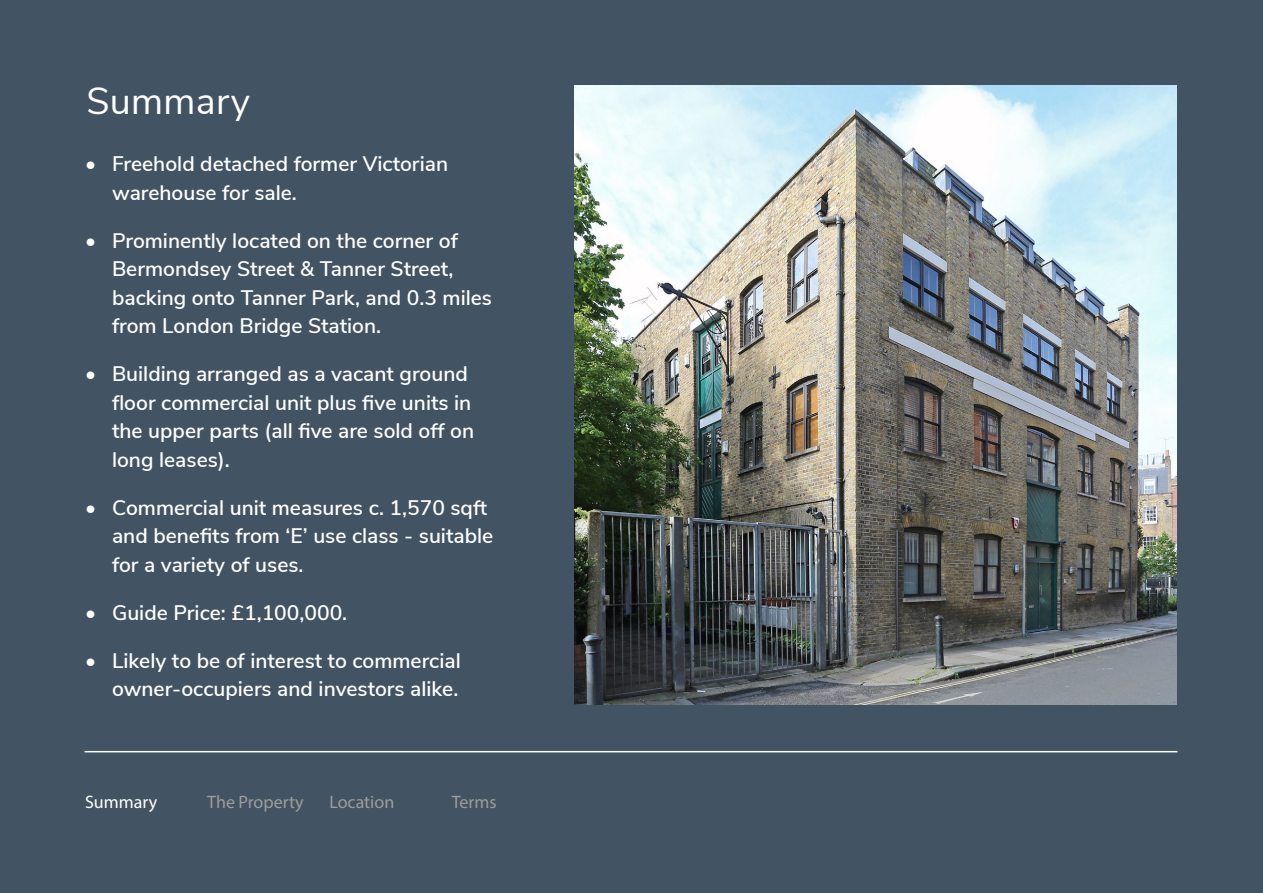
<style>
.page{position:relative;width:1263px;height:893px;background:#425363}
.page>*{position:absolute;margin:0;border:0;box-sizing:border-box;transform-origin:0 0}
.t1{font:37.5px "Nunito Sans";letter-spacing:.01em;color:#fff}
.t2{font:600 21px/28.5px "Nunito Sans";color:#fff}
.t3{font:18px "Myriad Pro";color:#9d9d9c}
.t4{font:18px "Myriad Pro";color:#fff}
</style>
<div class="page">
<hr style="left:85px;top:751px;width:1092px;height:1px;background:#fff">
<img style="left:575px;top:85px;width:602px;height:620px">
<h1 class="t1" style="left:86px;top:74px;width:165px">Summary</h1>
<p class="t2" style="left:112px;top:148px;width:337px;text-indent:-27px">• Freehold detached former Victorian warehouse for sale.</p>
<p class="t2" style="left:112px;top:225px;width:381px;text-indent:-27px">• Prominently located on the corner of Bermondsey Street &amp; Tanner Street, backing onto Tanner Park, and 0.3 miles from London Bridge Station.</p>
<p class="t2" style="left:112px;top:358px;width:364px;text-indent:-27px">• Building arranged as a vacant ground floor commercial unit plus five units in the upper parts (all five are sold off on long leases).</p>
<p class="t2" style="left:112px;top:492px;width:383px;text-indent:-27px">• Commercial unit measures c. 1,570 sqft and benefits from ‘E’ use class - suitable for a variety of uses.</p>
<p class="t2" style="left:85px;top:597px;width:264px">• Guide Price: £1,100,000.</p>
<p class="t2" style="left:85px;top:645px;width:377px;text-align:right">• Likely to be of interest to commercial owner-occupiers and investors alike.</p>
<p class="t4" style="left:85px;top:791px;width:74px">Summary</p>
<p class="t3" style="left:207px;top:791px;width:98px">The Property</p>
<p class="t3" style="left:329px;top:791px;width:66px">Location</p>
<p class="t3" style="left:452px;top:791px;width:46px">Terms</p>
</div>
